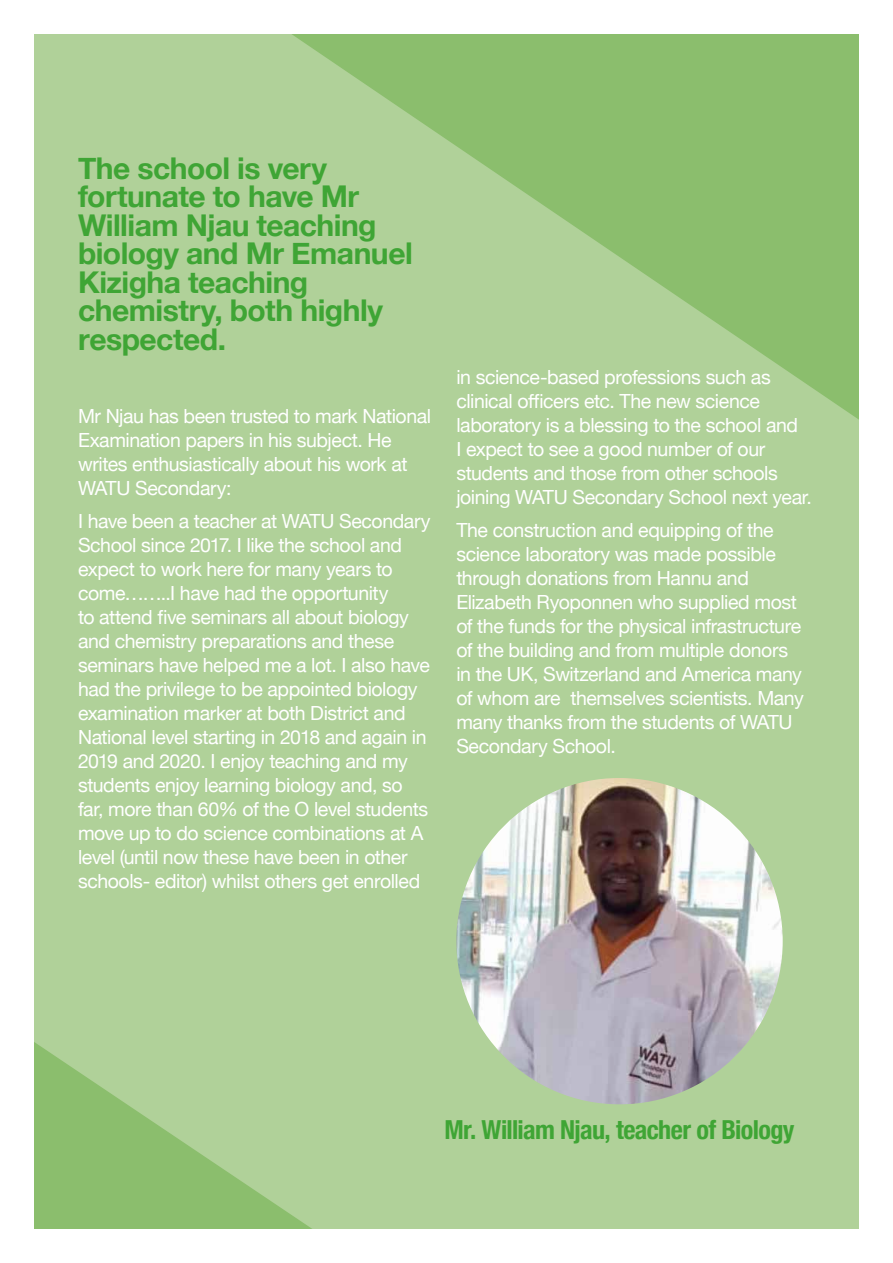
<style>
.page{position:relative;width:893px;height:1263px;background:#fff}
.page>*{position:absolute;margin:0;border:0;box-sizing:border-box;transform-origin:0 0}
.t1{font:700 30px/28.5px "Helvetica Neue";letter-spacing:-.015em;color:#3fa535}
.t2{font:700 condensed 26.25px "Helvetica Neue";letter-spacing:-.025em;color:#3fa535}
.t3{font:19.5px/24px "Helvetica Neue";letter-spacing:-.02em;color:#fff}
</style>
<div class="page">
<div style="left:34px;top:34px;width:825px;height:1195px;background:#b0d199"></div>
<svg style="left:34px;top:1042px;width:278px;height:187px;fill:#8cbe6f"></svg>
<svg style="left:292px;top:34px;width:567px;height:386px"></svg>
<img style="left:456px;top:778px;width:327px;height:326px;border-radius:163px">
<h1 class="t1" style="left:78px;top:155px;width:336px">The school is very fortunate to have Mr<br>William Njau teaching biology and Mr Emanuel<br>Kizigha teaching chemistry, both highly respected.</h1>
<p class="t3" style="left:78px;top:405px;width:355px">Mr Njau has been trusted to mark National Examination papers in his subject. He writes enthusiastically about his work at WATU Secondary:</p>
<p class="t3" style="left:78px;top:510px;width:354px">I have been a teacher at WATU Secondary School since 2017. I like the school and expect to work here for many years to come……..I have had the opportunity<br>to attend five seminars all about biology and chemistry preparations and these seminars have helped me a lot. I also have had the privilege to be appointed biology examination marker at both District and National level starting in 2018 and again in 2019 and 2020. I enjoy teaching and my students enjoy learning biology and, so far, more than 60% of the O level students move up to do science combinations at A level (until now these have been in other schools- editor) whilst others get enrolled</p>
<p class="t3" style="left:456px;top:367px;width:357px">in science-based professions such as clinical officers etc. The new science laboratory is a blessing to the school and<br>I expect to see a good number of our students and those from other schools joining WATU Secondary School next year.</p>
<p class="t3" style="left:456px;top:519px;width:349px">The construction and equipping of the science laboratory was made possible through donations from Hannu and Elizabeth Ryoponnen who supplied most of the funds for the physical infrastructure of the building and from multiple donors in the UK, Switzerland and America many of whom are themselves scientists. Many many thanks from the students of WATU Secondary School.</p>
<h2 class="t2" style="left:444px;top:1108px;width:352px">Mr. William Njau, teacher of Biology</h2>
</div>
